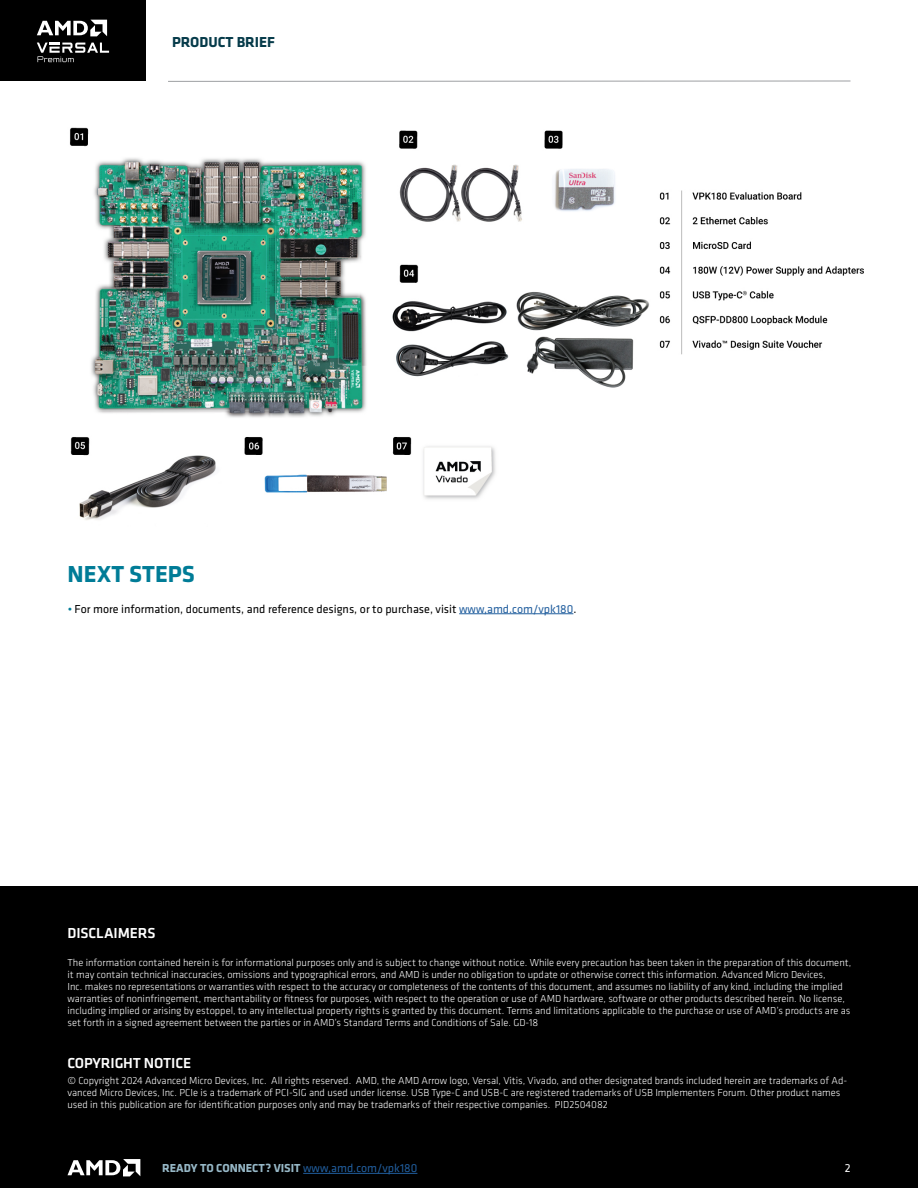
<style>
.page{position:relative;width:918px;height:1188px;background:#fff}
.page>*{position:absolute;margin:0;border:0;box-sizing:border-box;transform-origin:0 0}
.t1{font:700 24px "Klavika";color:#007c97}
.t2{font:500 15px "Klavika";letter-spacing:-.01em;color:#fff}
.t3{font:700 15px "Klavika";color:#063b4a}
.t4{font:12px "Klavika";color:#000}
.t5{font:700 12px "Klavika";color:#97b8c7}
.t6{font:12px "Klavika";color:#fff}
.t7{font:300 10.5px/12px "Klavika";color:#fff}
.s1{color:#007c97}
.s2{color:#215e9e}
.s3{font-weight:400;color:#215e9e}
</style>
<div class="page">
<div style="left:0;top:886px;width:918px;height:262px;background:#000"></div>
<div style="left:0;top:1148px;width:918px;height:40px;background:#000"></div>
<div style="left:0;top:0;width:146px;height:81px;background:#000"></div>
<hr style="left:168px;top:81px;width:683px;height:1px;background:#9d9fa2">
<svg style="left:67px;top:1159px;width:73px;height:17px"></svg>
<hr style="left:459px;top:613px;width:114px;height:1px;background:#215e9e">
<hr style="left:303px;top:1173px;width:114px;height:1px;background:#215e9e">
<svg style="left:37px;top:20px;width:70px;height:16px"></svg>
<svg style="left:37px;top:43px;width:72px;height:19px"></svg>
<img style="left:70px;top:127px;width:794px;height:393px">
<h2 class="t3" style="left:172px;top:31px;width:105px">PRODUCT BRIEF</h2>
<h1 class="t1" style="left:68px;top:557px;width:129px">NEXT STEPS</h1>
<p class="t4" style="left:68px;top:601px;width:510px"><span class="s1">•</span> For more information, documents, and reference designs, or to purchase, visit <span class="s2">www,amd.com/vpk180</span>.</p>
<h2 class="t2" style="left:68px;top:923px;width:89px">DISCLAIMERS</h2>
<p class="t7" style="left:68px;top:956px;width:785px">The information contained herein is for informational purposes only and is subject to change without notice. While every precaution has been taken in the preparation of this document, it may contain technical inaccuracies, omissions and typographical errors, and AMD is under no obligation to update or otherwise correct this information. Advanced Micro Devices,<br>Inc. makes no representations or warranties with respect to the accuracy or completeness of the contents of this document, and assumes no liability of any kind, including the implied warranties of noninfringement, merchantability or fitness for purposes, with respect to the operation or use of AMD hardware, software or other products described herein. No license, including implied or arising by estoppel, to any intellectual property rights is granted by this document. Terms and limitations applicable to the purchase or use of AMD’s products are as set forth in a signed agreement between the parties or in AMD’s Standard Terms and Conditions of Sale. GD-18</p>
<h2 class="t2" style="left:68px;top:1053px;width:125px">COPYRIGHT NOTICE</h2>
<p class="t7" style="left:68px;top:1075px;width:781px">© Copyright 2024 Advanced Micro Devices, Inc. All rights reserved. AMD, the AMD Arrow logo, Versal, Vitis, Vivado, and other designated brands included herein are trademarks of Ad&shy;vanced Micro Devices, Inc. PCIe is a trademark of PCI-SIG and used under license. USB Type-C and USB-C are registered trademarks of USB Implementers Forum. Other product names used in this publication are for identification purposes only and may be trademarks of their respective companies. PID2504082</p>
<p class="t5" style="left:162px;top:1160px;width:257px">READY TO CONNECT? VISIT <span class="s3">www,amd.com/vpk180</span></p>
<p class="t6" style="left:845px;top:1160px;width:7px">2</p>
</div>
